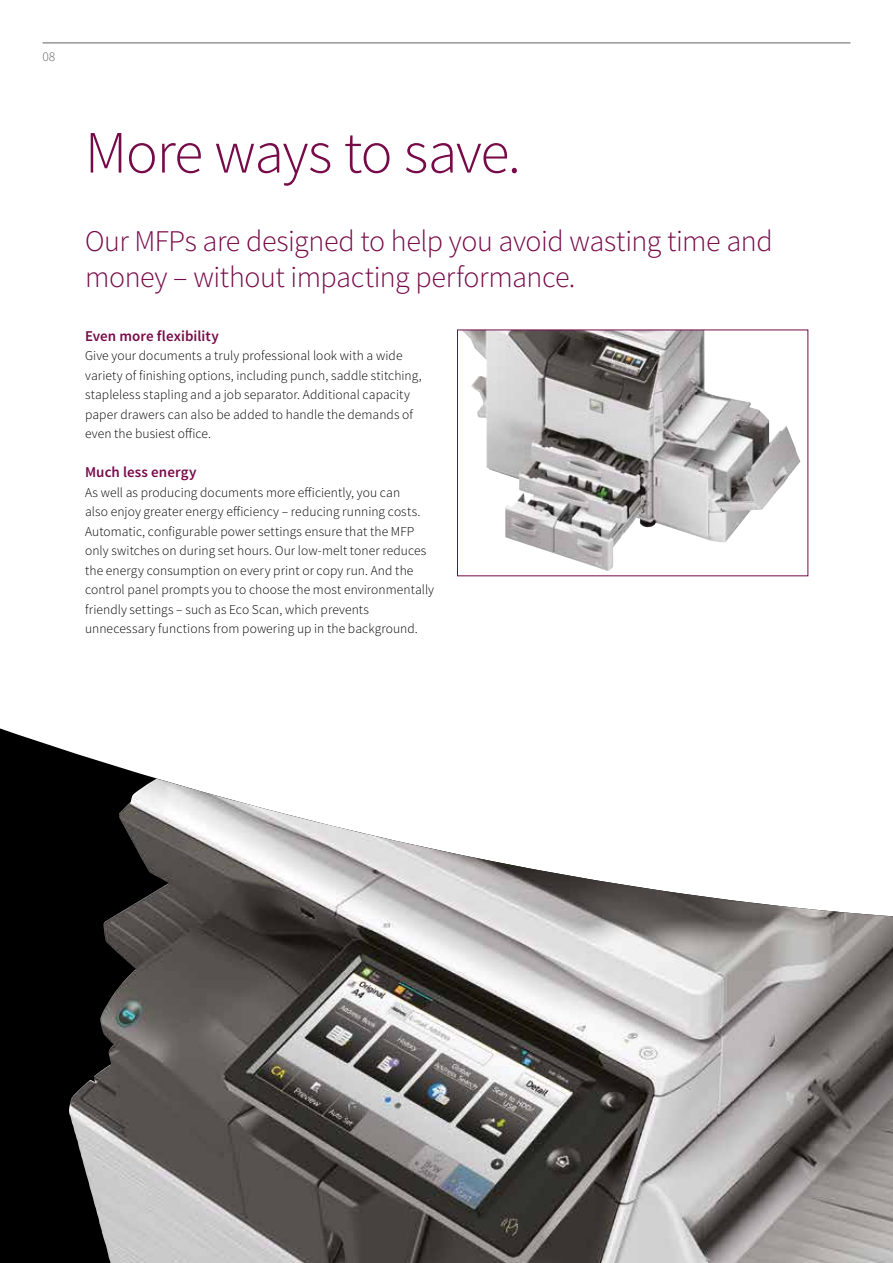
<style>
.page{position:relative;width:893px;height:1263px;background:#fff}
.page>*{position:absolute;margin:0;border:0;box-sizing:border-box;transform-origin:0 0}
.t1{font:300 60px "Source Sans Pro";letter-spacing:-.025em;color:#770a48}
.t2{font:300 30px/36px "Source Sans Pro";letter-spacing:-.015em;color:#770a48}
.t3{font:600 15px "Source Sans Pro";letter-spacing:.005em;color:#770a48}
.t4{font:300 13.5px/19.5px "Source Sans Pro";letter-spacing:.005em;color:#000}
.t5{font:300 13.5px "Source Sans Pro";color:#646363}
</style>
<div class="page">
<svg style="left:0;top:728px;width:155px;height:535px;background:#181818"></svg>
<img style="left:69px;top:778px;width:824px;height:485px">
<img style="left:464px;top:332px;width:336px;height:239px">
<hr style="left:43px;top:43px;width:807px;height:1px;background:#646363">
<p class="t5" style="left:43px;top:48px;width:14px">08</p>
<h1 class="t1" style="left:85px;top:116px;width:437px">More ways to save.</h1>
<h2 class="t2" style="left:85px;top:223px;width:689px">Our MFPs are designed to help you avoid wasting time and money – without impacting performance.</h2>
<p class="t3" style="left:85px;top:326px;width:135px">Even more flexibility</p>
<p class="t4" style="left:85px;top:346px;width:338px">Give your documents a truly professional look with a wide variety of finishing options, including punch, saddle stitching, stapleless stapling and a job separator. Additional capacity paper drawers can also be added to handle the demands of even the busiest office.</p>
<p class="t3" style="left:85px;top:463px;width:113px">Much less energy</p>
<p class="t4" style="left:85px;top:483px;width:351px">As well as producing documents more efficiently, you can<br>also enjoy greater energy efficiency – reducing running costs.<br>Automatic, configurable power settings ensure that the MFP only switches on during set hours. Our low-melt toner reduces the energy consumption on every print or copy run. And the control panel prompts you to choose the most environmentally friendly settings – such as Eco Scan, which prevents unnecessary functions from powering up in the background.</p>
</div>
